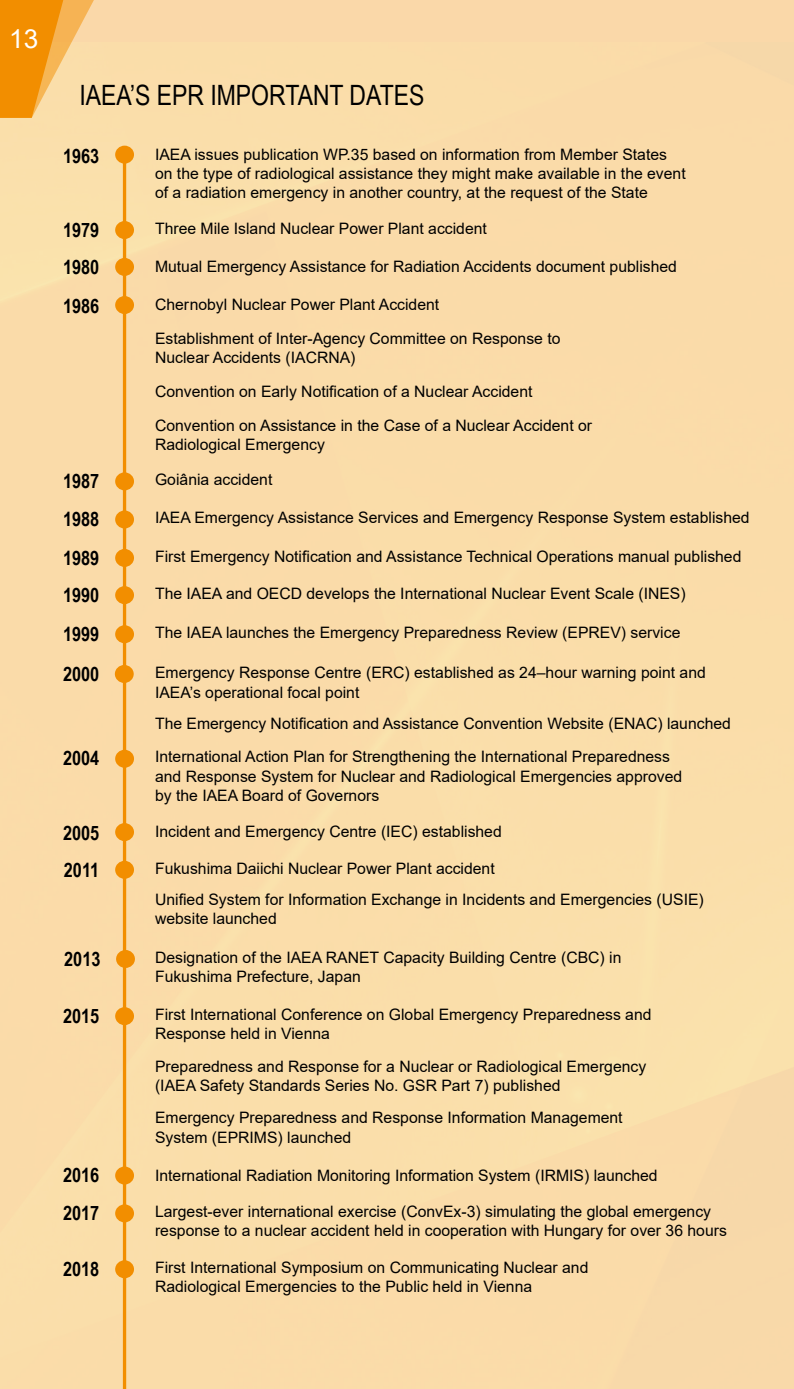
<style>
.page{position:relative;width:794px;height:1389px;background:#fadba9}
.page>*{position:absolute;margin:0;border:0;box-sizing:border-box;transform-origin:0 0}
.t1{font:28px "Arial Narrow";color:#000}
.t2{font:26.25px "Arial";color:#fff}
.t3{font:700 19.95px "Arial Narrow";color:#000}
.t4{font:15.75px/19.2px "Arial";color:#000}
</style>
<div class="page">
<hr style="left:123px;top:147px;width:3px;height:1242px;background:#f28e00">
<div style="left:115px;top:296px;width:19px;height:18px;background:#f28e00;border-radius:50%"></div>
<div style="left:115px;top:586px;width:19px;height:18px;background:#f28e00;border-radius:50%"></div>
<div style="left:115px;top:625px;width:19px;height:18px;background:#f28e00;border-radius:50%"></div>
<div style="left:115px;top:750px;width:19px;height:18px;background:#f28e00;border-radius:50%"></div>
<div style="left:115px;top:823px;width:19px;height:18px;background:#f28e00;border-radius:50%"></div>
<div style="left:115px;top:861px;width:19px;height:18px;background:#f28e00;border-radius:50%"></div>
<div style="left:115px;top:1007px;width:19px;height:18px;background:#f28e00;border-radius:50%"></div>
<div style="left:115px;top:1167px;width:19px;height:18px;background:#f28e00;border-radius:50%"></div>
<div style="left:115px;top:665px;width:19px;height:18px;background:#f28e00;border-radius:50%"></div>
<div style="left:116px;top:950px;width:19px;height:18px;background:#f28e00;border-radius:50%"></div>
<div style="left:115px;top:1204px;width:19px;height:18px;background:#f28e00;border-radius:50%"></div>
<div style="left:115px;top:1260px;width:19px;height:18px;background:#f28e00;border-radius:50%"></div>
<div style="left:115px;top:146px;width:19px;height:18px;background:#f28e00;border-radius:50%"></div>
<div style="left:115px;top:221px;width:19px;height:18px;background:#f28e00;border-radius:50%"></div>
<div style="left:115px;top:258px;width:19px;height:18px;background:#f28e00;border-radius:50%"></div>
<div style="left:115px;top:472px;width:19px;height:18px;background:#f28e00;border-radius:50%"></div>
<div style="left:115px;top:511px;width:19px;height:17px;background:#f28e00;border-radius:50%"></div>
<div style="left:115px;top:549px;width:19px;height:18px;background:#f28e00;border-radius:50%"></div>
<svg style="left:0;top:0;width:94px;height:118px"></svg>
<h2 class="t2" style="left:9px;top:21px;width:31px">13</h2>
<h1 class="t1" style="left:79px;top:75px;width:346px">IAEA’S EPR IMPORTANT DATES</h1>
<p class="t3" style="left:63px;top:140px;width:38px">1963</p>
<p class="t4" style="left:155px;top:144px;width:532px">IAEA issues publication WP.35 based on information from Member States on the type of radiological assistance they might make available in the event of a radiation emergency in another country, at the request of the State</p>
<p class="t3" style="left:63px;top:215px;width:38px">1979</p>
<p class="t4" style="left:155px;top:218px;width:333px">Three Mile Island Nuclear Power Plant accident</p>
<p class="t3" style="left:63px;top:252px;width:38px">1980</p>
<p class="t4" style="left:155px;top:257px;width:523px">Mutual Emergency Assistance for Radiation Accidents document published</p>
<p class="t3" style="left:63px;top:290px;width:38px">1986</p>
<p class="t4" style="left:155px;top:287px;width:407px;line-height:34.1px">Chernobyl Nuclear Power Plant Accident<br>Establishment of Inter-Agency Committee on Response to</p>
<p class="t4" style="left:155px;top:340px;width:438px;line-height:34.1px">Nuclear Accidents (IACRNA)<br>Convention on Early Notification of a Nuclear Accident<br>Convention on Assistance in the Case of a Nuclear Accident or</p>
<p class="t4" style="left:155px;top:435px;width:171px">Radiological Emergency</p>
<p class="t3" style="left:63px;top:466px;width:38px">1987</p>
<p class="t4" style="left:155px;top:470px;width:119px">Goiânia accident</p>
<p class="t3" style="left:63px;top:504px;width:38px">1988</p>
<p class="t4" style="left:155px;top:508px;width:596px">IAEA Emergency Assistance Services and Emergency Response System established</p>
<p class="t3" style="left:63px;top:542px;width:38px">1989</p>
<p class="t4" style="left:155px;top:546px;width:588px">First Emergency Notification and Assistance Technical Operations manual published</p>
<p class="t3" style="left:63px;top:580px;width:38px">1990</p>
<p class="t4" style="left:155px;top:584px;width:532px">The IAEA and OECD develops the International Nuclear Event Scale (INES)</p>
<p class="t3" style="left:63px;top:619px;width:38px">1999</p>
<p class="t4" style="left:155px;top:623px;width:527px">The IAEA launches the Emergency Preparedness Review (EPREV) service</p>
<p class="t3" style="left:63px;top:659px;width:38px">2000</p>
<p class="t3" style="left:63px;top:743px;width:38px">2004</p>
<p class="t4" style="left:155px;top:663px;width:552px">Emergency Response Centre (ERC) established as 24–hour warning point and<br>IAEA’s operational focal point</p>
<p class="t4" style="left:155px;top:714px;width:577px">The Emergency Notification and Assistance Convention Website (ENAC) launched</p>
<p class="t4" style="left:155px;top:747px;width:528px">International Action Plan for Strengthening the International Preparedness and Response System for Nuclear and Radiological Emergencies approved by the IAEA Board of Governors</p>
<p class="t3" style="left:63px;top:818px;width:38px">2005</p>
<p class="t4" style="left:155px;top:822px;width:348px">Incident and Emergency Centre (IEC) established</p>
<p class="t3" style="left:64px;top:854px;width:37px">2011</p>
<p class="t4" style="left:155px;top:852px;width:550px;line-height:31.7px">Fukushima Daiichi Nuclear Power Plant accident<br>Unified System for Information Exchange in Incidents and Emergencies (USIE)</p>
<p class="t4" style="left:155px;top:909px;width:123px">website launched</p>
<p class="t3" style="left:64px;top:944px;width:38px">2013</p>
<p class="t3" style="left:63px;top:1001px;width:38px">2015</p>
<p class="t4" style="left:155px;top:947px;width:468px">Designation of the IAEA RANET Capacity Building Centre (CBC) in<br>Fukushima Prefecture, Japan</p>
<p class="t4" style="left:155px;top:1005px;width:498px">First International Conference on Global Emergency Preparedness and<br>Response held in Vienna</p>
<p class="t4" style="left:155px;top:1056px;width:493px">Preparedness and Response for a Nuclear or Radiological Emergency (IAEA Safety Standards Series No. GSR Part 7) published</p>
<p class="t4" style="left:155px;top:1108px;width:469px">Emergency Preparedness and Response Information Management<br>System (EPRIMS) launched</p>
<p class="t3" style="left:63px;top:1160px;width:38px">2016</p>
<p class="t4" style="left:155px;top:1165px;width:504px">International Radiation Monitoring Information System (IRMIS) launched</p>
<p class="t3" style="left:63px;top:1198px;width:38px">2017</p>
<p class="t3" style="left:63px;top:1254px;width:38px">2018</p>
<p class="t4" style="left:155px;top:1202px;width:573px">Largest-ever international exercise (ConvEx-3) simulating the global emergency response to a nuclear accident held in cooperation with Hungary for over 36 hours</p>
<p class="t4" style="left:155px;top:1258px;width:435px">First International Symposium on Communicating Nuclear and<br>Radiological Emergencies to the Public held in Vienna</p>
</div>
